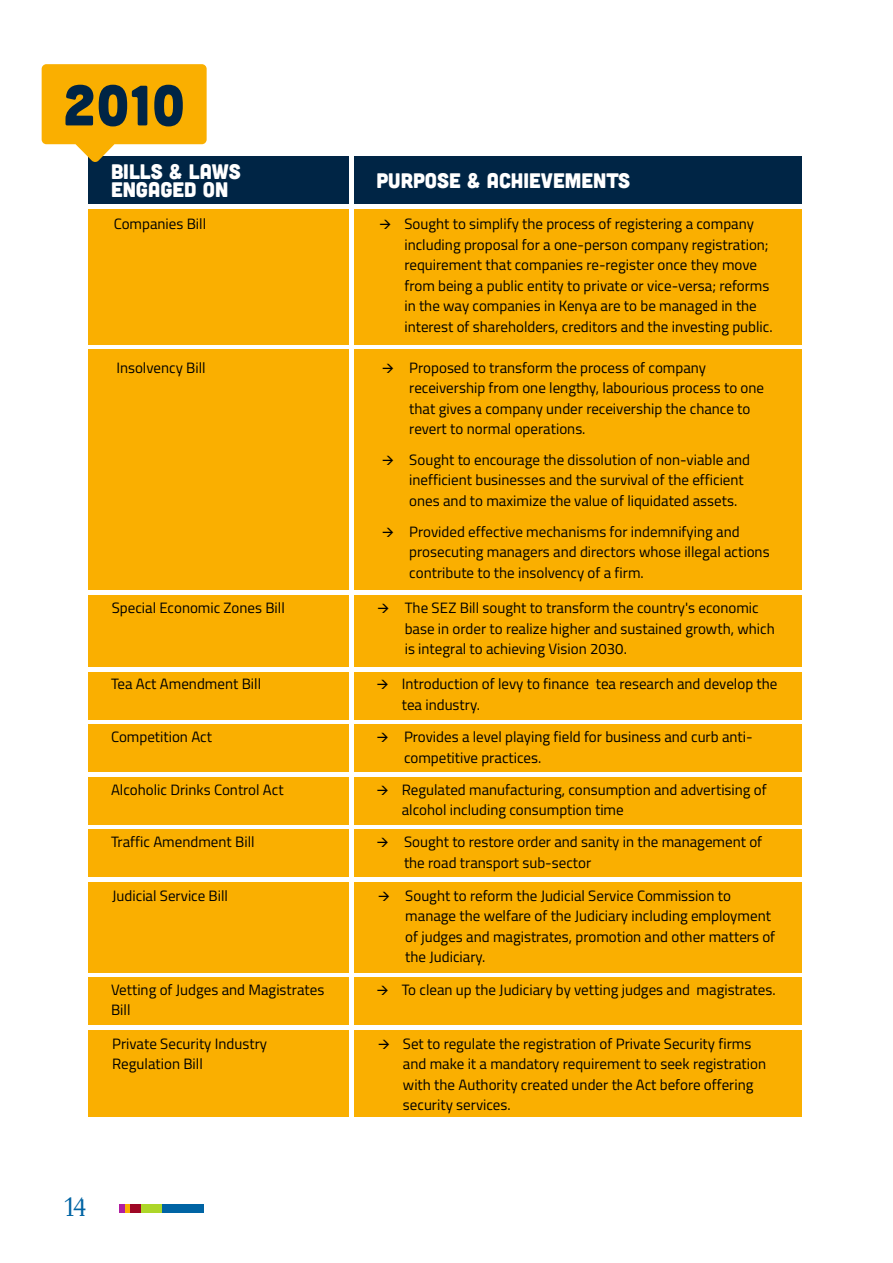
<style>
.page{position:relative;width:893px;height:1263px;background:#fff}
.page>*{position:absolute;margin:0;border:0;box-sizing:border-box;transform-origin:0 0}
.t1{font:56.7px "Cubano";color:#002545}
.t2{font:27px "Bodonitown";color:#0064a4}
.t3{font:21px/17.7px "Cubano";color:#fff}
.t4{font:15px/20.5px "Titillium";color:#000}
</style>
<div class="page">
<div style="left:88px;top:209px;width:261px;height:136px;background:#faaf00"></div>
<div style="left:354px;top:209px;width:447px;height:136px;background:#faaf00"></div>
<div style="left:88px;top:350px;width:261px;height:240px;background:#faaf00"></div>
<div style="left:354px;top:350px;width:447px;height:240px;background:#faaf00"></div>
<div style="left:88px;top:1030px;width:261px;height:87px;background:#faaf00"></div>
<div style="left:354px;top:1030px;width:447px;height:87px;background:#faaf00"></div>
<div style="left:88px;top:977px;width:261px;height:48px;background:#faaf00"></div>
<div style="left:354px;top:977px;width:447px;height:48px;background:#faaf00"></div>
<div style="left:88px;top:724px;width:261px;height:48px;background:#faaf00"></div>
<div style="left:354px;top:724px;width:447px;height:48px;background:#faaf00"></div>
<div style="left:88px;top:829px;width:261px;height:48px;background:#faaf00"></div>
<div style="left:354px;top:829px;width:447px;height:48px;background:#faaf00"></div>
<div style="left:88px;top:672px;width:261px;height:47px;background:#faaf00"></div>
<div style="left:354px;top:672px;width:447px;height:47px;background:#faaf00"></div>
<div style="left:88px;top:777px;width:261px;height:47px;background:#faaf00"></div>
<div style="left:354px;top:777px;width:447px;height:47px;background:#faaf00"></div>
<div style="left:88px;top:882px;width:261px;height:90px;background:#faaf00"></div>
<div style="left:354px;top:882px;width:447px;height:90px;background:#faaf00"></div>
<div style="left:88px;top:595px;width:261px;height:72px;background:#faaf00"></div>
<div style="left:354px;top:595px;width:447px;height:72px;background:#faaf00"></div>
<div style="left:88px;top:156px;width:261px;height:48px;background:#002545"></div>
<div style="left:354px;top:156px;width:447px;height:48px;background:#002545"></div>
<svg style="left:42px;top:64px;width:165px;height:98px"></svg>
<div style="left:161px;top:1204px;width:43px;height:8px;background:#0064a4"></div>
<div style="left:141px;top:1204px;width:20px;height:8px;background:#add629"></div>
<div style="left:130px;top:1204px;width:11px;height:8px;background:#9e0725"></div>
<div style="left:125px;top:1204px;width:5px;height:8px;background:#faaf00"></div>
<div style="left:119px;top:1204px;width:6px;height:8px;background:#b11da1"></div>
<h1 class="t1" style="left:64px;top:80px;width:123px">2010</h1>
<h3 class="t3" style="left:111px;top:164px;width:131px">BILLS &amp; LAWS<br>ENGAGED ON</h3>
<h3 class="t3" style="left:376px;top:173px;width:255px">PURPOSE &amp; ACHIEVEMENTS</h3>
<p class="t4" style="left:114px;top:215px;width:94px">Companies Bill</p>
<p class="t4" style="left:404px;top:215px;width:370px;text-indent:-25px">→ Sought to simplify the process of registering a company including proposal for a one-person company registration; requirement that companies re-register once they move from being a public entity to private or vice-versa; reforms in the way companies in Kenya are to be managed in the interest of shareholders, creditors and the investing public.</p>
<p class="t4" style="left:116px;top:359px;width:91px">Insolvency Bill</p>
<p class="t4" style="left:409px;top:359px;width:356px;text-indent:-27px">→ Proposed to transform the process of company receivership from one lengthy, labourious process to one that gives a company under receivership the chance to revert to normal operations.</p>
<p class="t4" style="left:409px;top:451px;width:342px;text-indent:-27px">→ Sought to encourage the dissolution of non-viable and inefficient businesses and the survival of the efficient ones and to maximize the value of liquidated assets.</p>
<p class="t4" style="left:409px;top:523px;width:362px;text-indent:-27px">→ Provided effective mechanisms for indemnifying and prosecuting managers and directors whose illegal actions contribute to the insolvency of a firm.</p>
<p class="t4" style="left:112px;top:599px;width:175px">Special Economic Zones Bill</p>
<p class="t4" style="left:405px;top:599px;width:372px;text-indent:-27px">→ The SEZ Bill sought to transform the country's economic base in order to realize higher and sustained growth, which is integral to achieving Vision 2030.</p>
<p class="t4" style="left:111px;top:675px;width:152px">Tea Act Amendment Bill</p>
<p class="t4" style="left:402px;top:675px;width:377px;text-indent:-25px">→ Introduction of levy to finance tea research and develop the tea industry.</p>
<p class="t4" style="left:111px;top:728px;width:102px">Competition Act</p>
<p class="t4" style="left:404px;top:728px;width:350px;text-indent:-27px">→ Provides a level playing field for business and curb anti&shy;competitive practices.</p>
<p class="t4" style="left:111px;top:780px;width:174px">Alcoholic Drinks Control Act</p>
<p class="t4" style="left:402px;top:780px;width:367px;text-indent:-25px">→ Regulated manufacturing, consumption and advertising of alcohol including consumption time</p>
<p class="t4" style="left:111px;top:833px;width:145px">Traffic Amendment Bill</p>
<p class="t4" style="left:404px;top:833px;width:360px;text-indent:-27px">→ Sought to restore order and sanity in the management of the road transport sub-sector</p>
<p class="t4" style="left:112px;top:887px;width:117px">Judicial Service Bill</p>
<p class="t4" style="left:405px;top:887px;width:371px;text-indent:-27px">→ Sought to reform the Judicial Service Commission to manage the welfare of the Judiciary including employment of judges and magistrates, promotion and other matters of the Judiciary.</p>
<p class="t4" style="left:111px;top:981px;width:215px">Vetting of Judges and Magistrates<br>Bill</p>
<p class="t4" style="left:376px;top:981px;width:401px">→ To clean up the Judiciary by vetting judges and magistrates.</p>
<p class="t4" style="left:112px;top:1035px;width:156px">Private Security Industry<br>Regulation Bill</p>
<p class="t4" style="left:403px;top:1035px;width:365px;text-indent:-25px">→ Set to regulate the registration of Private Security firms and make it a mandatory requirement to seek registration with the Authority created under the Act before offering security services.</p>
<h2 class="t2" style="left:62px;top:1191px;width:26px">14</h2>
</div>
